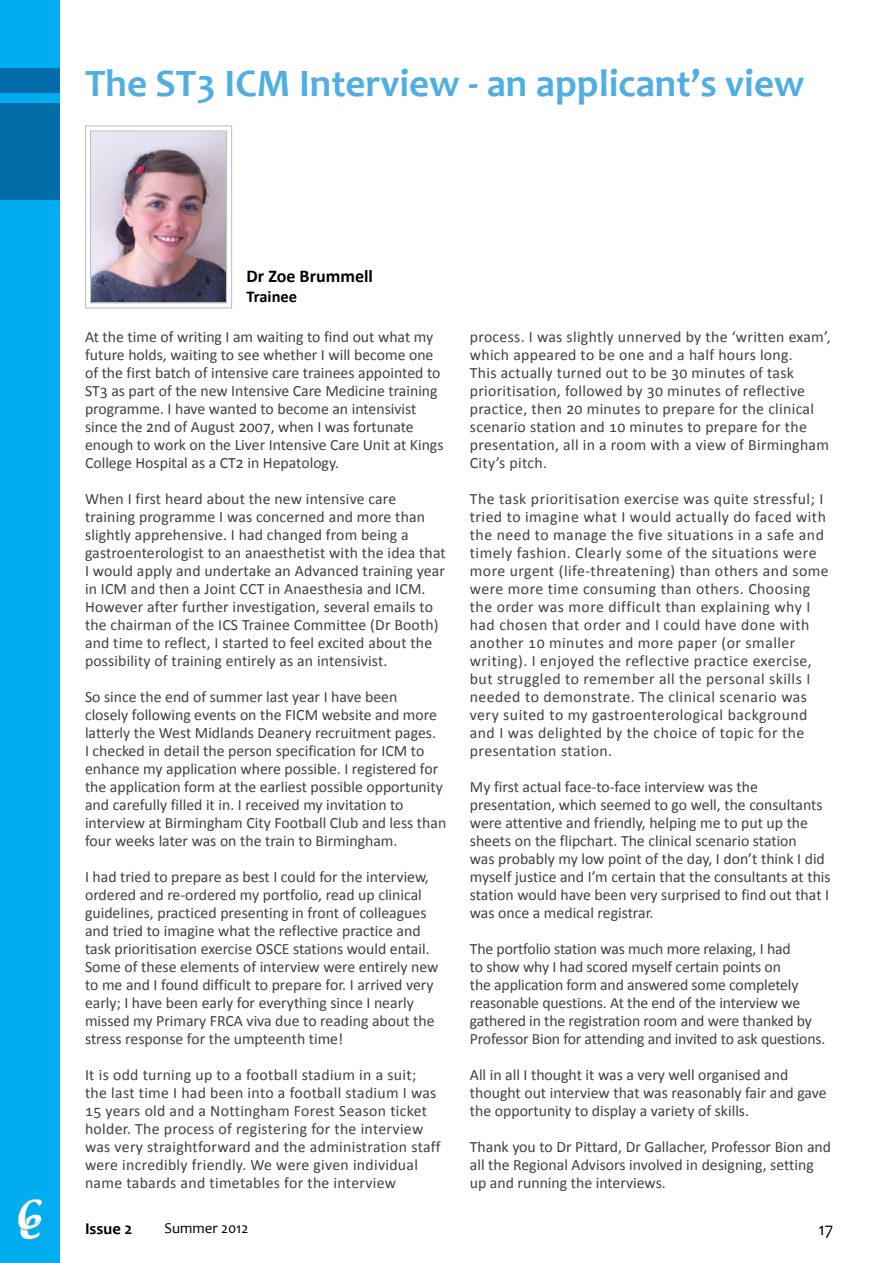
<style>
.page{position:relative;width:893px;height:1263px;background:#fff}
.page>*{position:absolute;margin:0;border:0;box-sizing:border-box;transform-origin:0 0}
.t1{font:700 39px "Candara";color:#50aee2}
.t2{font:700 18px "Calibri";color:#000}
.t3{font:18px "Candara";color:#000}
.t4{font:700 16.5px "Calibri";color:#000}
.t5{font:700 16.5px "Candara";color:#000}
.t6{font:15.75px/18px "Calibri";color:#414042}
.t7{font:15.75px/18px "Calibri";letter-spacing:.02em;color:#414042}
.t8{font:15.75px/18px "Calibri";letter-spacing:.03em;color:#414042}
.t9{font:15px "Candara";color:#000}
</style>
<div class="page">
<div style="left:0;top:0;width:60px;height:1263px;background:#00aeef"></div>
<div style="left:0;top:103px;width:60px;height:96px;background:#006da9"></div>
<div style="left:0;top:68px;width:60px;height:24px;background:#006da9"></div>
<img style="left:85px;top:125px;width:147px;height:184px">
<div style="left:90px;top:130px;width:137px;height:173px;border:1px solid #bcbec0"></div>
<img style="left:17px;top:1199px;width:26px;height:41px">
<h1 class="t1" style="left:85px;top:60px;width:721px">The ST3 ICM Interview - an applicant’s view</h1>
<p class="t2" style="left:247px;top:265px;width:128px">Dr Zoe Brummell</p>
<p class="t4" style="left:247px;top:286px;width:52px">Trainee</p>
<p class="t6" style="left:85px;top:327px;width:360px">At the time of writing I am waiting to find out what my future holds, waiting to see whether I will become one of the first batch of intensive care trainees appointed to ST3 as part of the new Intensive Care Medicine training programme. I have wanted to become an intensivist since the 2nd of August 2007, when I was fortunate enough to work on the Liver Intensive Care Unit at Kings College Hospital as a CT2 in Hepatology.</p>
<p class="t6" style="left:85px;top:489px;width:362px">When I first heard about the new intensive care training programme I was concerned and more than slightly apprehensive. I had changed from being a gastroenterologist to an anaesthetist with the idea that I would apply and undertake an Advanced training year in ICM and then a Joint CCT in Anaesthesia and ICM.<br>However after further investigation, several emails to the chairman of the ICS Trainee Committee (Dr Booth) and time to reflect, I started to feel excited about the possibility of training entirely as an intensivist.</p>
<p class="t6" style="left:85px;top:687px;width:363px">So since the end of summer last year I have been<br>closely following events on the FICM website and more latterly the West Midlands Deanery recruitment pages.<br>I checked in detail the person specification for ICM to enhance my application where possible. I registered for the application form at the earliest possible opportunity and carefully filled it in. I received my invitation to interview at Birmingham City Football Club and less than four weeks later was on the train to Birmingham.</p>
<p class="t6" style="left:85px;top:867px;width:355px">I had tried to prepare as best I could for the interview, ordered and re-ordered my portfolio, read up clinical guidelines, practiced presenting in front of colleagues and tried to imagine what the reflective practice and task prioritisation exercise OSCE stations would entail.<br>Some of these elements of interview were entirely new to me and I found difficult to prepare for. I arrived very early; I have been early for everything since I nearly missed my Primary FRCA viva due to reading about the stress response for the umpteenth time!</p>
<p class="t7" style="left:85px;top:1065px;width:357px">It is odd turning up to a football stadium in a suit; the last time I had been into a football stadium I was 15 years old and a Nottingham Forest Season ticket holder. The process of registering for the interview was very straightforward and the administration staff were incredibly friendly. We were given individual name tabards and timetables for the interview</p>
<p class="t5" style="left:85px;top:1218px;width:49px">Issue 2</p>
<p class="t9" style="left:165px;top:1219px;width:85px">Summer 2012</p>
<p class="t7" style="left:470px;top:327px;width:362px">process. I was slightly unnerved by the ‘written exam’, which appeared to be one and a half hours long.<br>This actually turned out to be 30 minutes of task prioritisation, followed by 30 minutes of reflective practice, then 20 minutes to prepare for the clinical scenario station and 10 minutes to prepare for the presentation, all in a room with a view of Birmingham City’s pitch.</p>
<p class="t8" style="left:470px;top:489px;width:360px">The task prioritisation exercise was quite stressful; I tried to imagine what I would actually do faced with the need to manage the five situations in a safe and timely fashion. Clearly some of the situations were more urgent (life-threatening) than others and some were more time consuming than others. Choosing the order was more difficult than explaining why I had chosen that order and I could have done with another 10 minutes and more paper (or smaller writing). I enjoyed the reflective practice exercise, but struggled to remember all the personal skills I needed to demonstrate. The clinical scenario was very suited to my gastroenterological background and I was delighted by the choice of topic for the presentation station.</p>
<p class="t6" style="left:470px;top:777px;width:362px">My first actual face-to-face interview was the presentation, which seemed to go well, the consultants were attentive and friendly, helping me to put up the sheets on the flipchart. The clinical scenario station<br>was probably my low point of the day, I don’t think I did myself justice and I’m certain that the consultants at this station would have been very surprised to find out that I was once a medical registrar.</p>
<p class="t6" style="left:470px;top:939px;width:357px">The portfolio station was much more relaxing, I had<br>to show why I had scored myself certain points on<br>the application form and answered some completely reasonable questions. At the end of the interview we gathered in the registration room and were thanked by Professor Bion for attending and invited to ask questions.</p>
<p class="t6" style="left:470px;top:1065px;width:358px">All in all I thought it was a very well organised and thought out interview that was reasonably fair and gave the opportunity to display a variety of skills.</p>
<p class="t6" style="left:470px;top:1137px;width:363px">Thank you to Dr Pittard, Dr Gallacher, Professor Bion and all the Regional Advisors involved in designing, setting up and running the interviews.</p>
<p class="t3" style="left:819px;top:1218px;width:16px">17</p>
</div>
